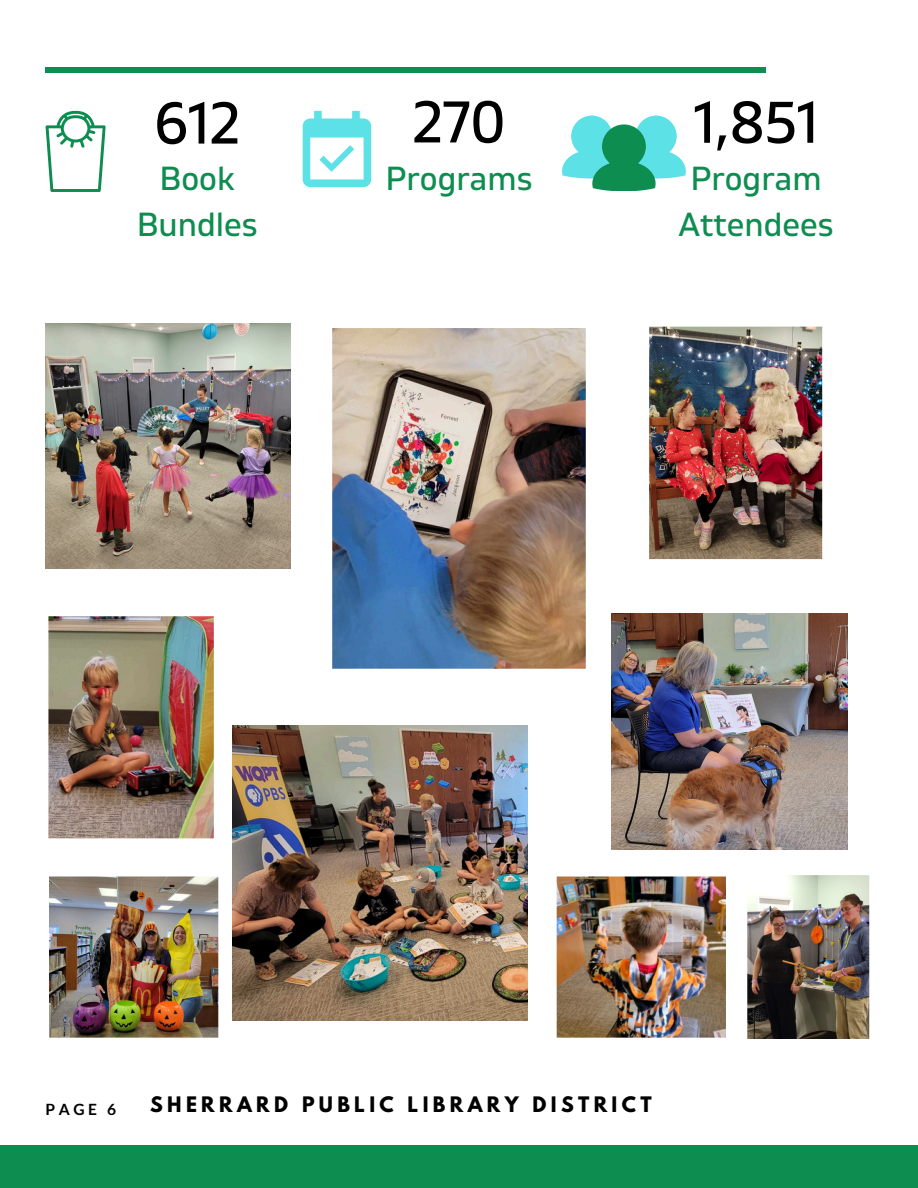
<style>
.page{position:relative;width:918px;height:1188px;background:#fff}
.page>*{position:absolute;margin:0;border:0;box-sizing:border-box;transform-origin:0 0}
.t1{font:58.5px "Gilam";color:#000}
.t2{font:33.3px/46.2px "Gilam";color:#0d8d4f;text-align:center}
.t3{font:700 18.9px "League Spartan";letter-spacing:.23em;color:#000}
.t4{font:700 15.6px "Lato";color:#000}
</style>
<div class="page">
<div style="left:0;top:1146px;width:918px;height:42px;background:#0d8d4f"></div>
<div style="left:45px;top:67px;width:721px;height:6px;background:#0d8d4f"></div>
<svg style="left:46px;top:111px;width:60px;height:81px"></svg>
<svg style="left:303px;top:111px;width:68px;height:76px"></svg>
<svg style="left:562px;top:116px;width:124px;height:75px"></svg>
<img style="left:45px;top:324px;width:246px;height:245px">
<img style="left:332px;top:328px;width:254px;height:341px">
<img style="left:233px;top:726px;width:295px;height:294px">
<img style="left:48px;top:616px;width:166px;height:223px">
<img style="left:611px;top:613px;width:237px;height:237px">
<img style="left:649px;top:326px;width:174px;height:234px">
<img style="left:556px;top:876px;width:170px;height:162px">
<img style="left:49px;top:876px;width:170px;height:162px">
<img style="left:747px;top:875px;width:123px;height:164px">
<p class="t1" style="left:412px;top:88px;width:95px">270</p>
<p class="t1" style="left:694px;top:88px;width:126px">1,851</p>
<p class="t2" style="left:679px;top:156px;width:156px">Program<br>Attendees</p>
<p class="t1" style="left:154px;top:89px;width:87px">612</p>
<p class="t2" style="left:137px;top:157px;width:122px">Book<br>Bundles</p>
<p class="t2" style="left:386px;top:156px;width:148px">Programs</p>
<p class="t4" style="left:45px;top:1099px;width:72px">PAGE 6</p>
<p class="t3" style="left:150px;top:1095px;width:503px">SHERRARD PUBLIC LIBRARY DISTRICT</p>
</div>
